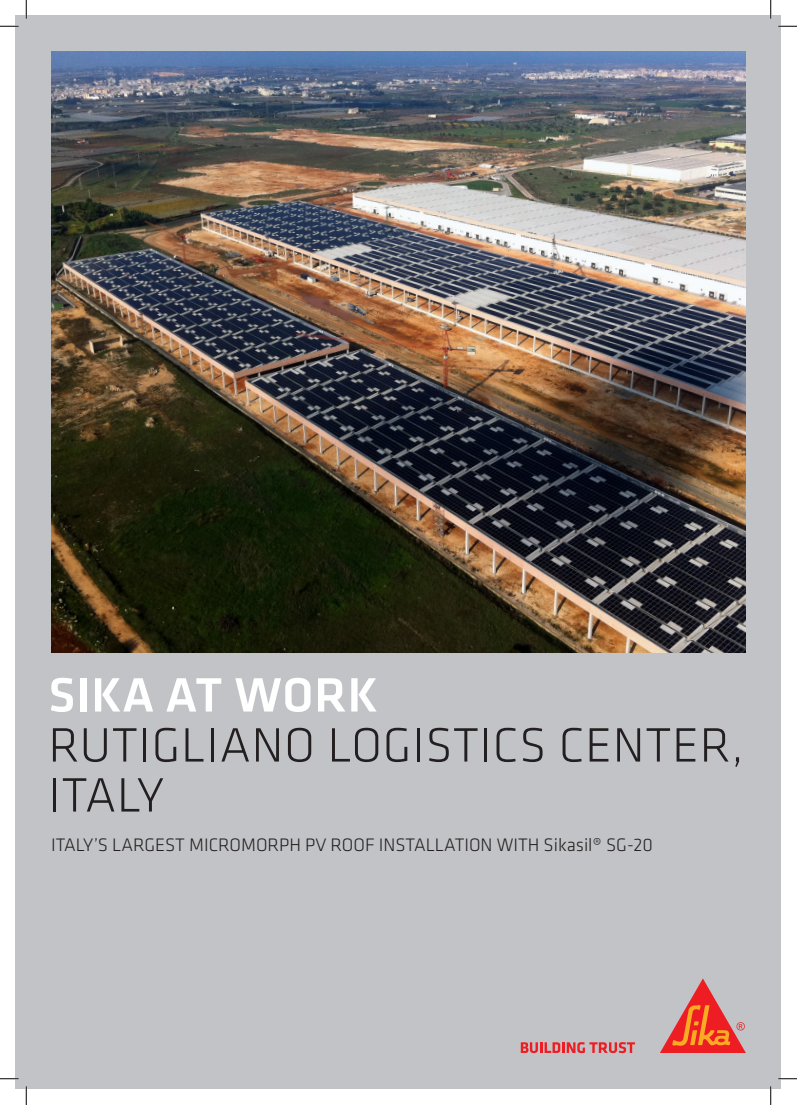
<style>
.page{position:relative;width:797px;height:1105px;background:#fff}
.page>*{position:absolute;margin:0;border:0;box-sizing:border-box;transform-origin:0 0}
.t1{font:300 50px/50px "Klavika";letter-spacing:.015em;color:#231f20}
.t2{font:500 50px "Klavika";letter-spacing:.015em;color:#fff}
.t3{font:300 18.75px "Klavika";color:#231f20}
</style>
<div class="page">
<div style="left:16px;top:16px;width:765px;height:1073px;background:#c2c3c6"></div>
<svg style="left:521px;top:1042px;width:114px;height:11px"></svg>
<svg style="left:660px;top:978px;width:86px;height:75px"></svg>
<img style="left:51px;top:51px;width:695px;height:602px">
<svg style="left:0;top:25px;width:19px;height:2px"></svg>
<svg style="left:778px;top:25px;width:19px;height:2px"></svg>
<svg style="left:0;top:1078px;width:19px;height:1px"></svg>
<svg style="left:778px;top:1078px;width:19px;height:1px"></svg>
<svg style="left:25px;top:0;width:2px;height:19px"></svg>
<svg style="left:25px;top:1086px;width:2px;height:19px"></svg>
<svg style="left:770px;top:0;width:1px;height:19px"></svg>
<svg style="left:770px;top:1086px;width:1px;height:19px"></svg>
<h1 class="t2" style="left:48px;top:661px;width:331px">SIKA AT WORK</h1>
<h1 class="t1" style="left:48px;top:719px;width:696px">RUTIGLIANO LOGISTICS CENTER,<br>I TALY</h1>
<p class="t3" style="left:51px;top:833px;width:603px">ITALY’S LARGEST MICROMORPH PV ROO F I NSTALLATION WITH SIKASIL® SG-20</p>
</div>
